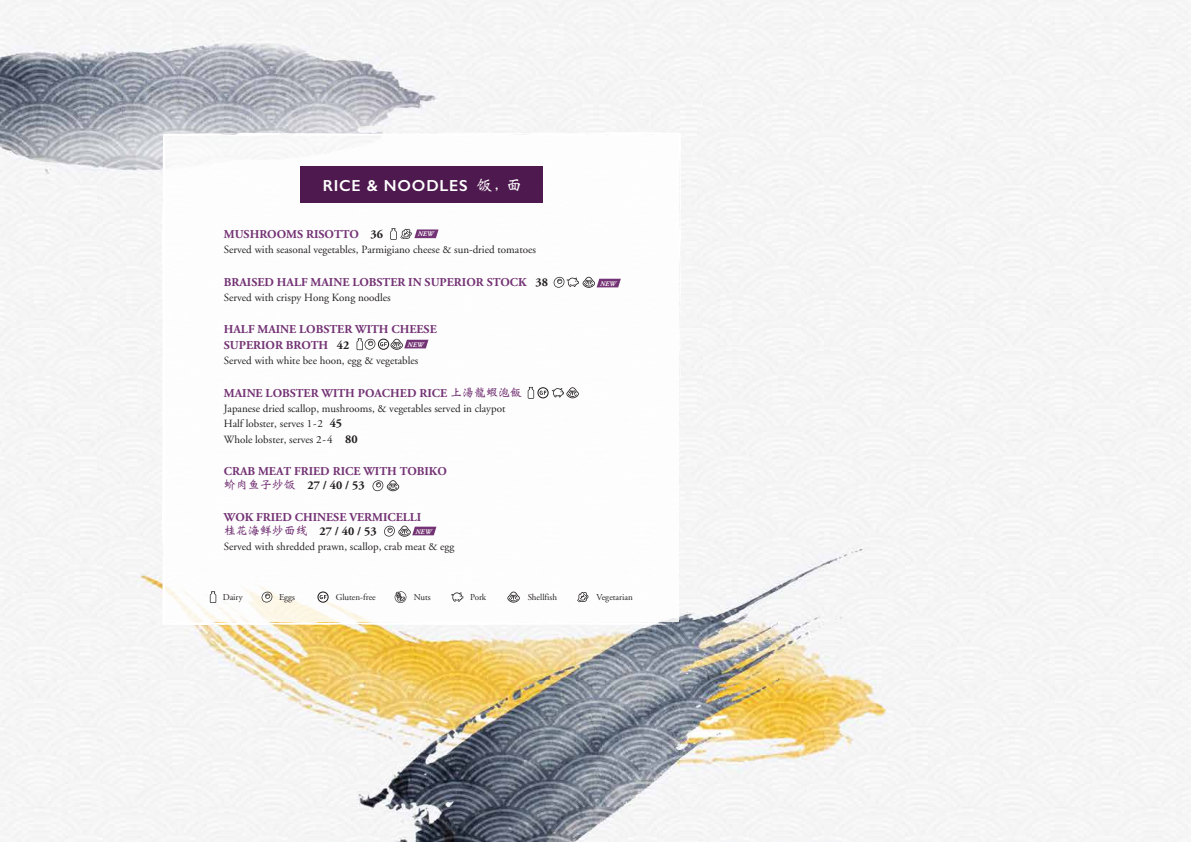
<style>
.page{position:relative;width:1191px;height:842px;background:#fff}
.page>*{position:absolute;margin:0;border:0;box-sizing:border-box;transform-origin:0 0}
.t1{font:600 16px "Gill Sans";letter-spacing:.05em;color:#fff}
.t2{font:700 12px/14px "Adobe Garamond Pro";color:#743375}
.t3{font:11px/15.2px "Adobe Garamond";color:#231f20}
.t4{font:9px "Adobe Garamond";color:#231f20}
.t5{font:italic 700 7px "Adobe Garamond Pro";color:#fff}
.s1{font-family:"Weibei SC";font-weight:700}
.s2{color:#231f20}
.s3{font-family:"Weibei SC"}
.s4{font-family:"Adobe Garamond Pro";font-weight:700;font-size:12px}
</style>
<div class="page">
<img style="left:0;top:0;width:1191px;height:842px">
<svg style="left:681px;top:475px;width:1px;height:36px"></svg>
<svg style="left:681px;top:415px;width:1px;height:44px"></svg>
<svg style="left:161px;top:132px;width:520px;height:493px"></svg>
<svg style="left:217px;top:134px;width:15px;height:3px"></svg>
<svg style="left:679px;top:304px;width:3px;height:105px"></svg>
<svg style="left:679px;top:240px;width:3px;height:58px"></svg>
<svg style="left:678px;top:143px;width:4px;height:49px"></svg>
<svg style="left:478px;top:132px;width:17px;height:5px"></svg>
<svg style="left:673px;top:618px;width:9px;height:8px"></svg>
<svg style="left:210px;top:591px;width:6px;height:12px"></svg>
<svg style="left:261px;top:592px;width:12px;height:10px"></svg>
<svg style="left:317px;top:591px;width:12px;height:12px"></svg>
<svg style="left:451px;top:592px;width:12px;height:10px"></svg>
<svg style="left:506px;top:592px;width:14px;height:11px"></svg>
<svg style="left:577px;top:592px;width:11px;height:10px"></svg>
<svg style="left:395px;top:591px;width:11px;height:12px"></svg>
<svg style="left:372px;top:480px;width:28px;height:11px"></svg>
<svg style="left:528px;top:387px;width:51px;height:12px"></svg>
<svg style="left:384px;top:526px;width:52px;height:11px"></svg>
<svg style="left:356px;top:338px;width:72px;height:12px"></svg>
<svg style="left:553px;top:277px;width:68px;height:11px"></svg>
<svg style="left:390px;top:228px;width:48px;height:12px"></svg>
<div style="left:300px;top:167px;width:243px;height:36px;background:#4e194f"></div>
<h1 class="t1" style="left:323px;top:176px;width:201px">RICE &amp; NOODLES <span class="s1">饭，面</span></h1>
<p class="t2" style="left:224px;top:227px;width:161px">MUSHROOMS RISOTTO <span class="s2">36</span></p>
<p class="t3" style="left:224px;top:242px;width:314px">Served with seasonal vegetables, Parmigiano cheese &amp; sun-dried tomatoes</p>
<p class="t2" style="left:224px;top:275px;width:325px">BRAISED HALF MAINE LOBSTER IN SUPERIOR STOCK <span class="s2">38</span></p>
<p class="t3" style="left:224px;top:290px;width:168px">Served with crispy Hong Kong noodles</p>
<p class="t2" style="left:224px;top:321px;width:214px;line-height:16.4px">HALF MAINE LOBSTER WITH CHEESE<br>SUPERIOR BROTH <span class="s2">42</span></p>
<p class="t3" style="left:224px;top:353px;width:196px">Served with white bee hoon, egg &amp; vegetables</p>
<p class="t2" style="left:224px;top:386px;width:300px">MAINE LOBSTER WITH POACHED RICE <span class="s3">上湯龍蝦泡飯</span></p>
<p class="t3" style="left:224px;top:401px;width:283px">Japanese dried scallop, mushrooms, &amp; vegetables served in claypot<br>Half lobster, serves 1-2 <span class="s4">45<br></span>Whole lobster, serves 2-4 <span class="s4">80</span></p>
<p class="t2" style="left:224px;top:465px;width:225px">CRAB MEAT FRIED RICE WITH TOBIKO<span class="s3">蚧肉鱼子炒饭</span> <span class="s2">27 / 40 / 53</span></p>
<p class="t2" style="left:224px;top:510px;width:199px">WOK FRIED CHINESE VERMICELLI<span class="s3">桂花海鲜炒面线</span> <span class="s2">27 / 40 / 53</span></p>
<p class="t3" style="left:224px;top:539px;width:232px">Served with shredded prawn, scallop, crab meat &amp; egg</p>
<p class="t5" style="left:418px;top:230px;width:17px">NEW</p>
<p class="t5" style="left:407px;top:340px;width:17px">NEW</p>
<p class="t5" style="left:415px;top:527px;width:17px">NEW</p>
<p class="t5" style="left:600px;top:279px;width:17px">NEW</p>
<p class="t4" style="left:223px;top:592px;width:22px">Dairy</p>
<p class="t4" style="left:279px;top:592px;width:18px">Eggs</p>
<p class="t4" style="left:336px;top:592px;width:42px">Gluten-free</p>
<p class="t4" style="left:414px;top:592px;width:19px">Nuts</p>
<p class="t4" style="left:470px;top:592px;width:18px">Pork</p>
<p class="t4" style="left:527px;top:592px;width:31px">Shellfish</p>
<p class="t4" style="left:596px;top:592px;width:38px">Vegetarian</p>
</div>
